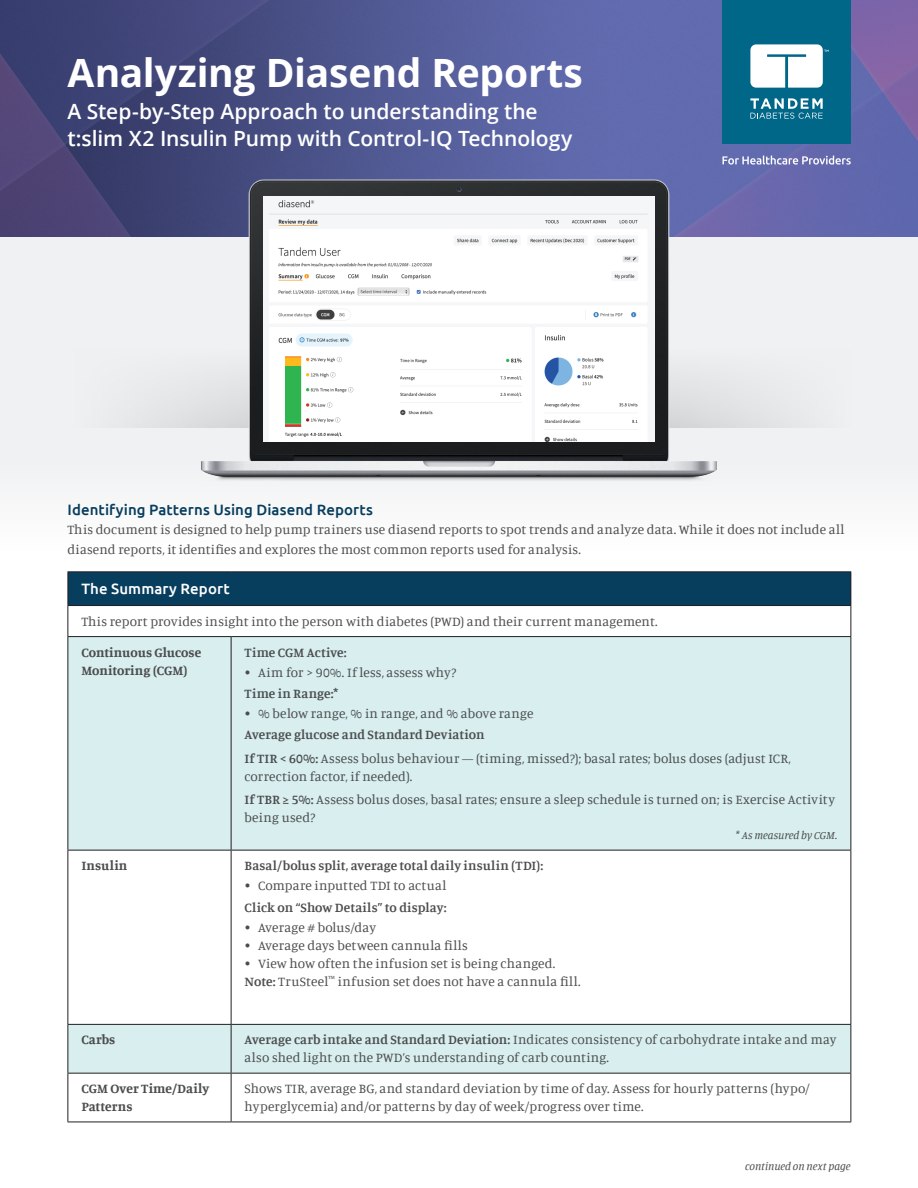
<style>
.page{position:relative;width:918px;height:1188px;background:#fff}
.page>*{position:absolute;margin:0;border:0;box-sizing:border-box;transform-origin:0 0}
.t1{font:700 39px "Open Sans";letter-spacing:-.005em;color:#fff}
.t2{font:600 21px/27px "Open Sans";letter-spacing:-.005em;color:#fff}
.t3{font:500 15px "Ubuntu";letter-spacing:.005em;color:#073d5d}
.t4{font:500 15px "Ubuntu";letter-spacing:.005em;color:#fff}
.t5{font:13.5px/18px "Manuale";letter-spacing:.01em;color:#4b4c4d}
.t6{font:600 13.5px "Manuale";letter-spacing:.01em;color:#4b4c4d}
.t7{font:700 13.5px/18px "Manuale";letter-spacing:.005em;color:#4b4c4d}
.t8{font:italic 11.25px "Manuale";letter-spacing:.005em;color:#4b4c4d}
.s1{font-weight:600}
</style>
<div class="page">
<div style="left:0;top:160px;width:918px;height:472px;background:#f0f1f2"></div>
<div style="left:68px;top:349px;width:783px;height:78px;background:#ebecee"></div>
<img style="left:0;top:0;width:918px;height:236px">
<div style="left:722px;top:0;width:129px;height:143px;background:#006789"></div>
<svg style="left:750px;top:98px;width:73px;height:21px"></svg>
<svg style="left:750px;top:44px;width:79px;height:44px;background:#d5e6eb"></svg>
<svg style="left:722px;top:155px;width:129px;height:10px"></svg>
<div style="left:0;top:460px;width:918px;height:183px;background:#fff"></div>
<img style="left:197px;top:141px;width:524px;height:349px">
<img style="left:264px;top:197px;width:391px;height:244px">
<div style="left:68px;top:572px;width:783px;height:34px;background:#073d5d"></div>
<svg style="left:69px;top:637px;width:781px;height:436px;fill:#d8eeef"></svg>
<hr style="left:68px;top:571px;width:163px;height:1px;background:#231f20">
<hr style="left:68px;top:572px;width:1px;height:33px;background:#231f20">
<hr style="left:231px;top:571px;width:620px;height:1px;background:#231f20">
<hr style="left:850px;top:572px;width:1px;height:33px;background:#231f20">
<hr style="left:68px;top:605px;width:163px;height:1px;background:#231f20">
<hr style="left:68px;top:606px;width:1px;height:30px;background:#231f20">
<hr style="left:231px;top:605px;width:620px;height:1px;background:#231f20">
<hr style="left:850px;top:606px;width:1px;height:30px;background:#231f20">
<hr style="left:68px;top:636px;width:163px;height:1px;background:#231f20">
<hr style="left:68px;top:637px;width:1px;height:213px;background:#231f20">
<hr style="left:231px;top:636px;width:620px;height:1px;background:#231f20">
<hr style="left:231px;top:637px;width:1px;height:213px;background:#231f20">
<hr style="left:850px;top:637px;width:1px;height:213px;background:#231f20">
<hr style="left:68px;top:850px;width:163px;height:1px;background:#231f20">
<hr style="left:68px;top:851px;width:1px;height:173px;background:#231f20">
<hr style="left:231px;top:850px;width:620px;height:1px;background:#231f20">
<hr style="left:231px;top:851px;width:1px;height:173px;background:#231f20">
<hr style="left:850px;top:851px;width:1px;height:173px;background:#231f20">
<hr style="left:68px;top:1024px;width:163px;height:1px;background:#231f20">
<hr style="left:68px;top:1025px;width:1px;height:48px;background:#231f20">
<hr style="left:231px;top:1024px;width:620px;height:1px;background:#231f20">
<hr style="left:231px;top:1025px;width:1px;height:48px;background:#231f20">
<hr style="left:850px;top:1025px;width:1px;height:48px;background:#231f20">
<hr style="left:68px;top:1073px;width:163px;height:1px;background:#231f20">
<hr style="left:68px;top:1074px;width:1px;height:48px;background:#231f20">
<hr style="left:231px;top:1074px;width:1px;height:48px;background:#231f20">
<hr style="left:850px;top:1074px;width:1px;height:48px;background:#231f20">
<hr style="left:68px;top:1122px;width:163px;height:1px;background:#231f20">
<hr style="left:231px;top:1073px;width:620px;height:1px;background:#231f20">
<hr style="left:231px;top:1122px;width:620px;height:1px;background:#231f20">
<h1 class="t1" style="left:68px;top:45px;width:517px">Analyzing Diasend Reports</h1>
<h2 class="t2" style="left:68px;top:97px;width:506px">A Step-by-Step Approach to understanding the t:slim X2 Insulin Pump with Control-IQ Technology</h2>
<p class="t3" style="left:68px;top:500px;width:307px">Identifying Patterns Using Diasend Reports</p>
<p class="t5" style="left:68px;top:520px;width:779px;line-height:19.5px">This document is designed to help pump trainers use diasend reports to spot trends and analyze data. While it does not include all diasend reports, it identifies and explores the most common reports used for analysis.</p>
<p class="t4" style="left:81px;top:580px;width:150px">The Summary Report</p>
<p class="t5" style="left:81px;top:611px;width:578px">This report provides insight into the person with diabetes (PWD) and their current management.</p>
<p class="t7" style="left:81px;top:643px;width:121px">Continuous Glucose<br>Monitoring (CGM)</p>
<p class="t6" style="left:245px;top:643px;width:104px">Time CGM Active:</p>
<p class="t5" style="left:245px;top:663px;width:213px">• Aim for &gt; 90%. If less, assess why?</p>
<p class="t6" style="left:245px;top:685px;width:95px">Time in Range:*</p>
<p class="t5" style="left:245px;top:704px;width:290px">• % below range, % in range, and % above range</p>
<p class="t5" style="left:245px;top:723px;width:548px;line-height:23.4px"><span class="s1">Average glucose and Standard Deviation<br>If TIR &lt; 60%:</span> Assess bolus behaviour — (timing, missed?); basal rates; bolus doses (adjust ICR,</p>
<p class="t5" style="left:245px;top:764px;width:592px;line-height:23.4px">correction factor, if needed).<br><span class="s1">If TBR ≥ 5%:</span> Assess bolus doses, basal rates; ensure a sleep schedule is turned on; is Exercise Activity</p>
<p class="t5" style="left:245px;top:808px;width:72px">being used?</p>
<p class="t8" style="left:736px;top:828px;width:103px">* As measured by CGM.</p>
<p class="t7" style="left:81px;top:856px;width:48px">Insulin</p>
<p class="t6" style="left:245px;top:857px;width:300px">Basal/bolus split, average total daily insulin (TDI):</p>
<p class="t5" style="left:245px;top:876px;width:203px">• Compare inputted TDI to actual</p>
<p class="t6" style="left:245px;top:898px;width:204px">Click on “Show Details” to display:</p>
<p class="t5" style="left:245px;top:918px;width:133px">• Average # bolus/day</p>
<p class="t5" style="left:245px;top:936px;width:225px">• Average days between cannula fills</p>
<p class="t5" style="left:245px;top:954px;width:337px">• View how often the infusion set is being changed.<br><span class="s1">Note:</span> TruSteel<sup>™</sup> infusion set does not have a cannula fill.</p>
<p class="t7" style="left:81px;top:1030px;width:35px">Carbs</p>
<p class="t5" style="left:245px;top:1030px;width:593px"><span class="s1">Average carb intake and Standard Deviation:</span> Indicates consistency of carbohydrate intake and may also shed light on the PWD’s understanding of carb counting.</p>
<p class="t7" style="left:81px;top:1079px;width:129px">CGM Over Time/Daily<br>Patterns</p>
<p class="t5" style="left:245px;top:1079px;width:567px">Shows TIR, average BG, and standard deviation by time of day. Assess for hourly patterns (hypo/ hyperglycemia) and/or patterns by day of week/progress over time.</p>
<p class="t8" style="left:745px;top:1159px;width:107px">continued on next page</p>
</div>
